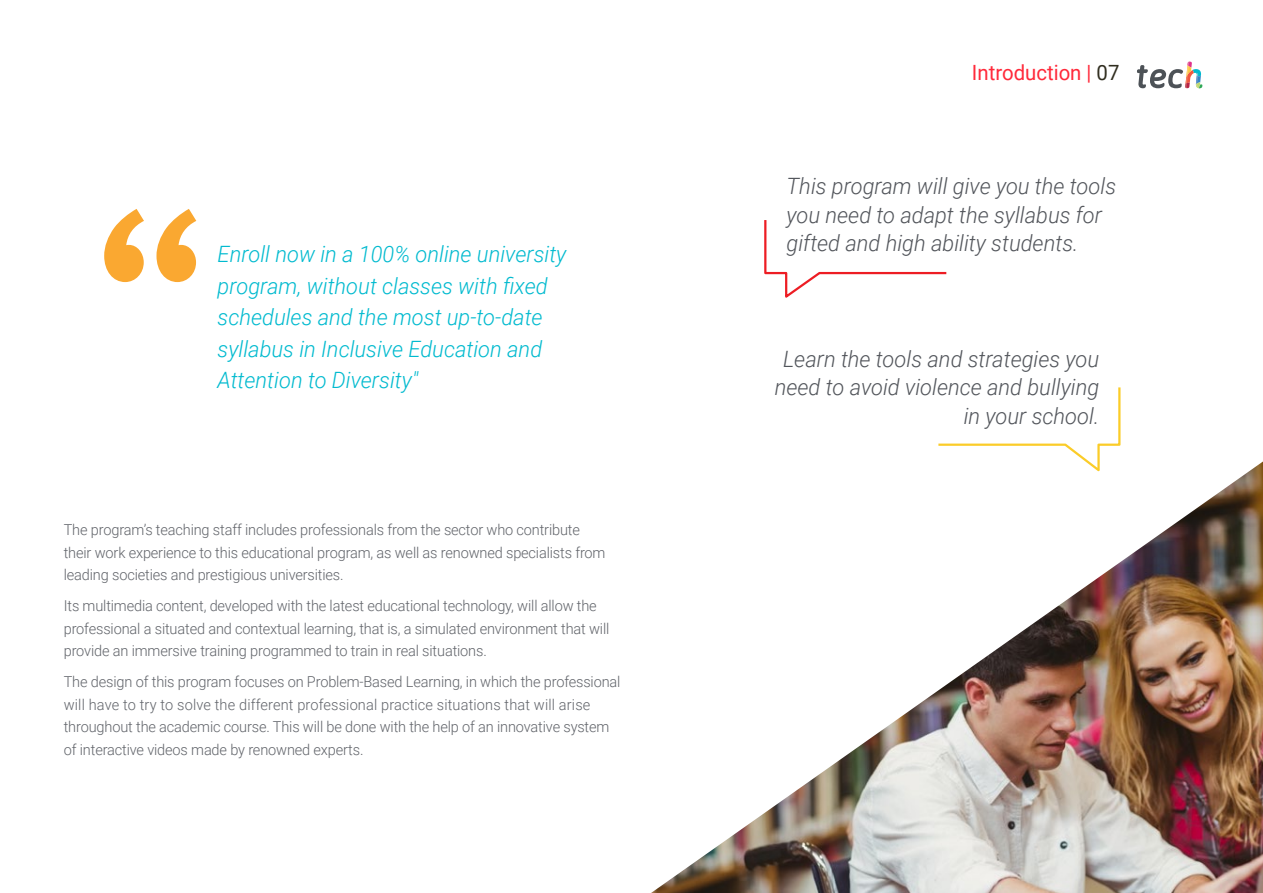
<style>
.page{position:relative;width:1263px;height:893px;background:#fff}
.page>*{position:absolute;margin:0;border:0;box-sizing:border-box;transform-origin:0 0}
.t1{font:italic 300 22.5px/28.5px "Roboto";color:#52555b}
.t2{font:italic 300 22.5px/31.5px "Roboto";color:#00bacf}
.t3{font:21px "Roboto";color:#ff293a}
.t4{font:300 15px/22.5px "Roboto";letter-spacing:-.01em;color:#61646a}
.s1{color:#312e20}
</style>
<div class="page">
<svg style="left:1137px;top:62px;width:65px;height:27px"></svg>
<svg style="left:104px;top:209px;width:92px;height:73px"></svg>
<svg style="left:764px;top:220px;width:183px;height:78px"></svg>
<svg style="left:938px;top:387px;width:183px;height:74px"></svg>
<img style="left:651px;top:461px;width:612px;height:432px">
<h1 class="t2" style="left:218px;top:237px;width:350px">Enroll now in a 100% online university program, without classes with fixed schedules and the most up-to-date syllabus in Inclusive Education and Attention to Diversity"</h1>
<p class="t4" style="left:64px;top:518px;width:543px">The program’s teaching staff includes professionals from the sector who contribute their work experience to this educational program, as well as renowned specialists from leading societies and prestigious universities.</p>
<p class="t4" style="left:64px;top:594px;width:547px">Its multimedia content, developed with the latest educational technology, will allow the professional a situated and contextual learning, that is, a simulated environment that will provide an immersive training programmed to train in real situations.</p>
<p class="t4" style="left:64px;top:670px;width:558px">The design of this program focuses on Problem-Based Learning, in which the professional will have to try to solve the different professional practice situations that will arise throughout the academic course. This will be done with the help of an innovative system of interactive videos made by renowned experts.</p>
<h2 class="t3" style="left:972px;top:57px;width:149px">Introduction | <span class="s1">07</span></h2>
<h1 class="t1" style="left:786px;top:171px;width:331px">This program will give you the tools you need to adapt the syllabus for gifted and high ability students.</h1>
<h1 class="t1" style="left:775px;top:344px;width:326px;text-align:right">Learn the tools and strategies you need to avoid violence and bullying in your school.</h1>
</div>
